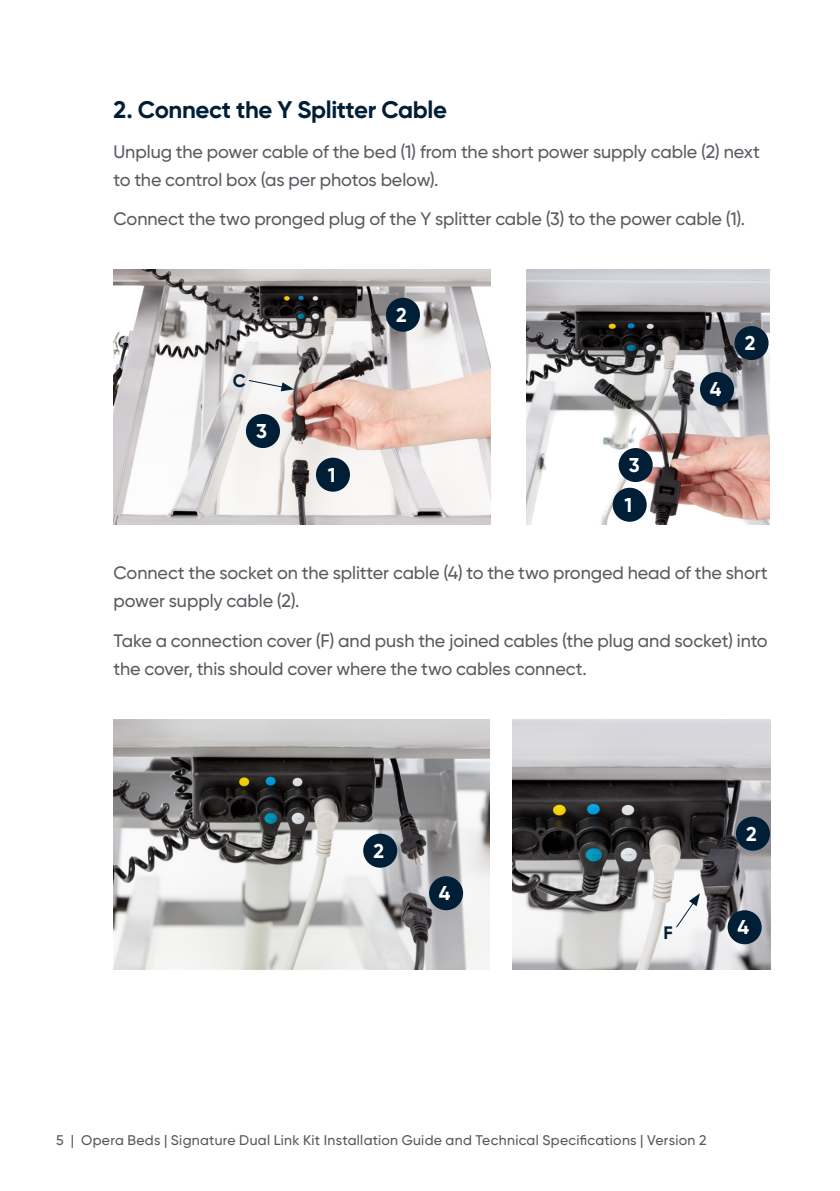
<style>
.page{position:relative;width:840px;height:1191px;background:#fff}
.page>*{position:absolute;margin:0;border:0;box-sizing:border-box;transform-origin:0 0}
.Normal_Paragraph{font:700 24px "Gilroy";letter-spacing:-.015em;color:#001e36}
.Normal_Paragraph-2{font:700 20px "Gilroy";color:#fff}
.Normal_Paragraph-3{font:500 18px/28px "Gilroy";letter-spacing:-.005em;color:#5b5a61}
.Normal_Paragraph-4{font:700 18px "Gilroy";color:#001e36}
.t1{font:500 14px "Gilroy";letter-spacing:.02em;color:#57585a}
</style>
<div class="page">
<img style="left:113px;top:269px;width:376px;height:256px">
<img style="left:526px;top:269px;width:243px;height:256px">
<img style="left:113px;top:719px;width:376px;height:250px">
<img style="left:512px;top:719px;width:257px;height:250px">
<div style="left:386px;top:298px;width:34px;height:34px;background:#001e36;border-radius:50%"></div>
<div style="left:246px;top:414px;width:34px;height:34px;background:#001e36;border-radius:50%"></div>
<div style="left:316px;top:458px;width:34px;height:34px;background:#001e36;border-radius:50%"></div>
<div style="left:612px;top:488px;width:34px;height:34px;background:#001e36;border-radius:50%"></div>
<div style="left:618px;top:448px;width:34px;height:34px;background:#001e36;border-radius:50%"></div>
<div style="left:699px;top:372px;width:34px;height:34px;background:#001e36;border-radius:50%"></div>
<div style="left:734px;top:326px;width:34px;height:34px;background:#001e36;border-radius:50%"></div>
<div style="left:429px;top:876px;width:34px;height:34px;background:#001e36;border-radius:50%"></div>
<div style="left:363px;top:833px;width:34px;height:34px;background:#001e36;border-radius:50%"></div>
<div style="left:727px;top:910px;width:34px;height:34px;background:#001e36;border-radius:50%"></div>
<div style="left:735px;top:816px;width:34px;height:34px;background:#001e36;border-radius:50%"></div>
<svg style="left:248px;top:379px;width:46px;height:12px"></svg>
<svg style="left:674px;top:893px;width:25px;height:35px"></svg>
<p class="Normal_Paragraph" style="left:113px;top:95px;width:335px">2. Connect the Y Splitter Cable</p>
<p class="Normal_Paragraph-3" style="left:113px;top:137px;width:647px">Unplug the power cable of the bed (1) from the short power supply cable (2) next to the control box (as per photos below).</p>
<p class="Normal_Paragraph-3" style="left:113px;top:205px;width:633px">Connect the two pronged plug of the Y splitter cable (3) to the power cable (1).</p>
<p class="Normal_Paragraph-4" style="left:233px;top:369px;width:15px">C</p>
<p class="Normal_Paragraph-2" style="left:256px;top:419px;width:12px">3</p>
<p class="Normal_Paragraph-2" style="left:327px;top:462px;width:9px">1</p>
<p class="Normal_Paragraph-2" style="left:396px;top:302px;width:12px">2</p>
<p class="Normal_Paragraph-2" style="left:628px;top:453px;width:12px">3</p>
<p class="Normal_Paragraph-2" style="left:624px;top:492px;width:9px">1</p>
<p class="Normal_Paragraph-2" style="left:709px;top:377px;width:13px">4</p>
<p class="Normal_Paragraph-2" style="left:744px;top:331px;width:12px">2</p>
<p class="Normal_Paragraph-3" style="left:113px;top:559px;width:655px">Connect the socket on the splitter cable (4) to the two pronged head of the short power supply cable (2).</p>
<p class="Normal_Paragraph-3" style="left:113px;top:626px;width:655px">Take a connection cover (F) and push the joined cables (the plug and socket) into the cover, this should cover where the two cables connect.</p>
<p class="Normal_Paragraph-2" style="left:373px;top:838px;width:12px">2</p>
<p class="Normal_Paragraph-2" style="left:438px;top:881px;width:13px">4</p>
<p class="Normal_Paragraph-4" style="left:663px;top:921px;width:11px">F</p>
<p class="Normal_Paragraph-2" style="left:745px;top:821px;width:12px">2</p>
<p class="Normal_Paragraph-2" style="left:737px;top:915px;width:13px">4</p>
<p class="t1" style="left:56px;top:1132px;width:651px">5 | Opera Beds | Signature Dual Link Kit Installation Guide and Technical Specifications | Version 2</p>
</div>
